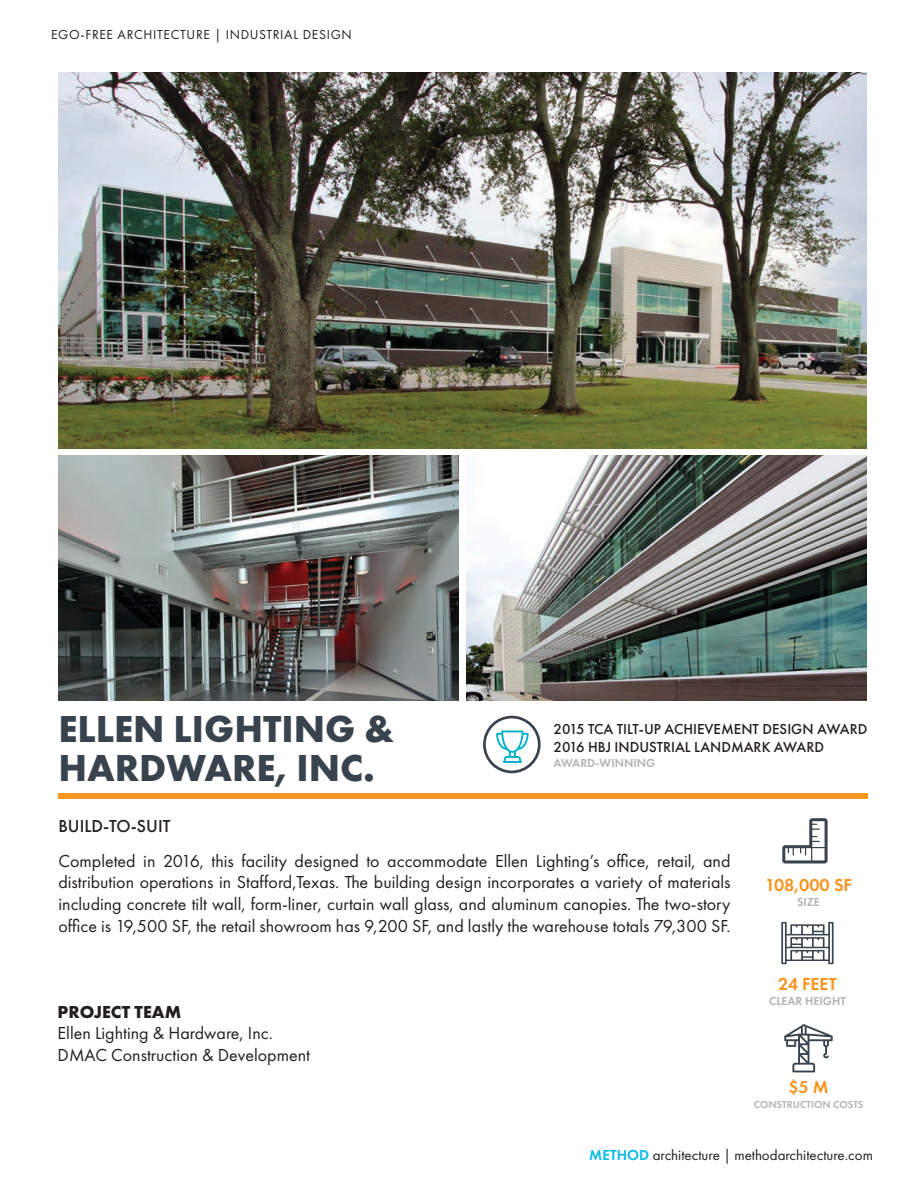
<style>
.page{position:relative;width:918px;height:1188px;background:#fff}
.page>*{position:absolute;margin:0;border:0;box-sizing:border-box;transform-origin:0 0}
.t1{font:700 39px "Futura PT";color:#39434d}
.t2{font:18px/21.6px "Futura PT";color:#231f20;text-align:justify}
.t3{font:600 18px "Futura PT";color:#f89521}
.t4{font:500 18px "Futura PT";color:#231f20}
.t5{font:700 18px "Futura PT";color:#231f20}
.t6{font:500 15px "Futura PT";color:#231f20}
.t7{font:15px "Futura PT";color:#231f20}
.t8{font:13.5px "Futura PT";letter-spacing:.05em;color:#231f20}
.t9{font:600 12px "Futura PT";color:#b2b4b6}
.t10{font:600 10.5px "Futura PT";color:#b2b4b6}
.s1{font-weight:600;color:#0bbce7}
</style>
<div class="page">
<div style="left:58px;top:794px;width:810px;height:5px;background:#f89521"></div>
<svg style="left:782px;top:818px;width:46px;height:45px"></svg>
<svg style="left:781px;top:922px;width:53px;height:42px"></svg>
<svg style="left:784px;top:1024px;width:49px;height:48px"></svg>
<svg style="left:483px;top:716px;width:58px;height:57px"></svg>
<img style="left:58px;top:72px;width:809px;height:376px">
<img style="left:58px;top:455px;width:401px;height:245px">
<img style="left:466px;top:455px;width:401px;height:245px">
<p class="t8" style="left:51px;top:26px;width:302px">EGO-FREE ARCHITECTURE | INDUSTRIAL DESIGN</p>
<p class="t1" style="left:58px;top:703px;width:337px">ELLEN LIGHTING &amp;</p>
<p class="t1" style="left:58px;top:742px;width:318px">HARDWARE, INC.</p>
<p class="t4" style="left:58px;top:815px;width:113px">BUILD-TO-SUIT</p>
<p class="t6" style="left:554px;top:720px;width:315px">2015 TCA TILT-UP ACHIEVEMENT DESIGN AWARD</p>
<p class="t6" style="left:554px;top:738px;width:272px">2016 HBJ INDUSTRIAL LANDMARK AWARD</p>
<p class="t9" style="left:554px;top:756px;width:103px">AWARD-WINNING</p>
<p class="t2" style="left:58px;top:850px;width:674px">Completed in 2016, this facility designed to accommodate Ellen Lighting’s office, retail, and distribution operations in Stafford,Texas. The building design incorporates a variety of materials including concrete tilt wall, form-liner, curtain wall glass, and aluminum canopies. The two-story office is 19,500 SF, the retail showroom has 9,200 SF, and lastly the warehouse totals 79,300 SF.</p>
<p class="t5" style="left:58px;top:1000px;width:125px">PROJECT TEAM</p>
<p class="t2" style="left:58px;top:1023px;width:217px">Ellen Lighting &amp; Hardware, Inc.</p>
<p class="t2" style="left:58px;top:1044px;width:254px">DMAC Construction &amp; Development</p>
<p class="t3" style="left:765px;top:873px;width:88px">108,000 SF</p>
<p class="t9" style="left:797px;top:894px;width:24px">SIZE</p>
<p class="t3" style="left:778px;top:972px;width:60px">24 FEET</p>
<p class="t9" style="left:769px;top:993px;width:78px">CLEAR HEIGHT</p>
<p class="t3" style="left:788px;top:1076px;width:42px">$5 M</p>
<p class="t10" style="left:754px;top:1098px;width:111px">CONSTRUCTION COSTS</p>
<p class="t7" style="left:589px;top:1146px;width:285px"><span class="s1">METHOD</span> architecture | methodarchitecture.com</p>
</div>
